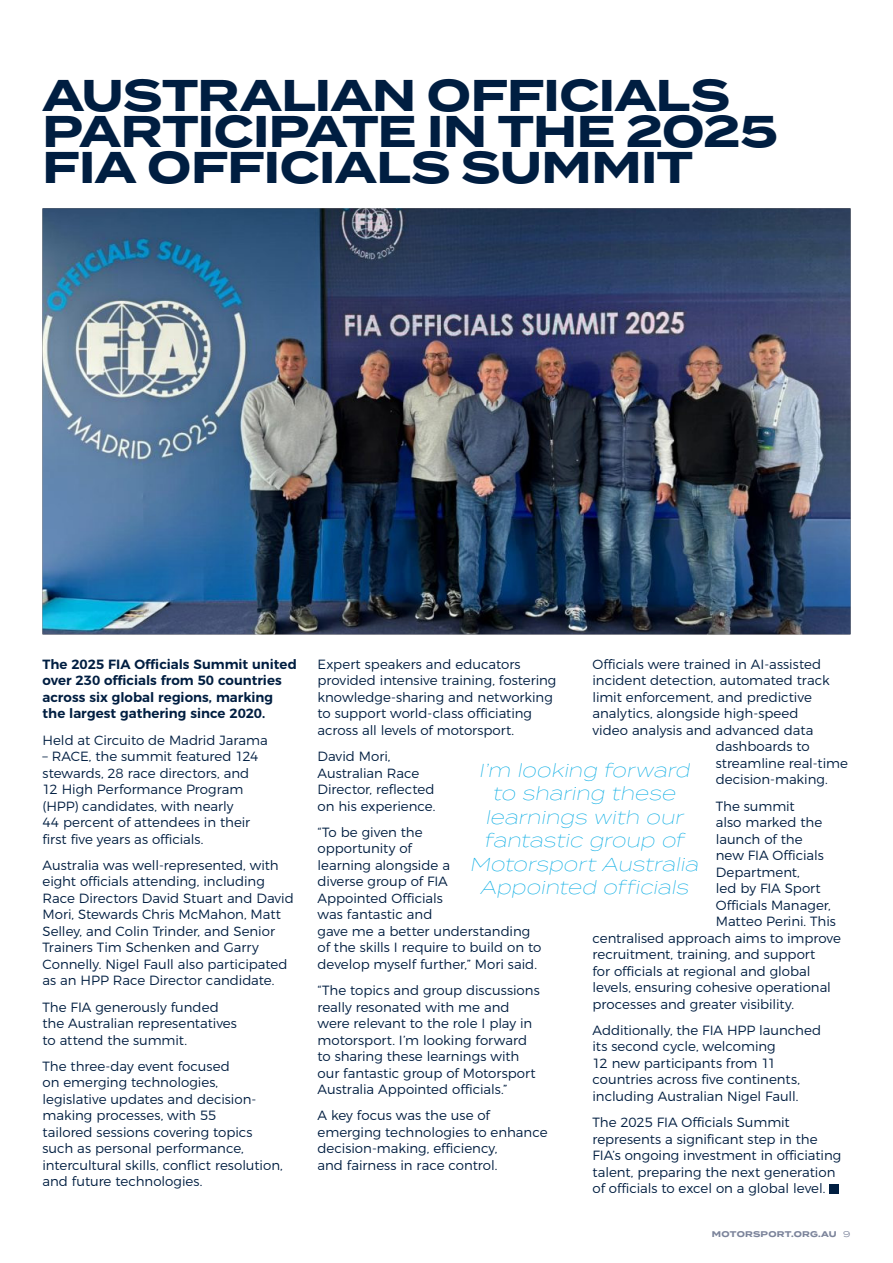
<style>
.page{position:relative;width:893px;height:1263px;background:#fff}
.page>*{position:absolute;margin:0;border:0;box-sizing:border-box;transform-origin:0 0}
.Main_Normal{font:700 44.4px/36.3px "Termina";letter-spacing:-.01em;color:#001e41}
.Pull_out_quote{font:italic 200 18.75px/23.4px "Termina";color:#03aae3;text-align:center}
.Body{font:300 13.35px/16.5px "Montserrat";color:#001e41}
.Body-2{font:600 13.35px/16.5px "Montserrat";color:#001e41}
.t1{font:700 8.25px "Termina";letter-spacing:.025em;color:#7c849b}
.s1{font-weight:400}
</style>
<div class="page">
<hr style="left:0;top:0;width:1px;height:1263px;background:#dcdddf">
<div style="left:829px;top:1184px;width:10px;height:10px;background:#001e41"></div>
<img style="left:43px;top:208px;width:807px;height:426px">
<p class="Main_Normal" style="left:43px;top:78px;width:737px">AUSTRALIAN OFFICIALS<br>PARTICIPATE IN THE 2025<br>FIA OFFICIALS SUMMIT</p>
<p class="Body-2" style="left:43px;top:655px;width:256px">The 2025 FIA Officials Summit united over 230 officials from 50 countries across six global regions, marking the largest gathering since 2020.</p>
<p class="Body" style="left:43px;top:730px;width:227px">Held at Circuito de Madrid Jarama</p>
<p class="Body" style="left:43px;top:747px;width:217px">– RACE, the summit featured 124 stewards, 28 race directors, and<br>12 High Performance Program (HPP) candidates, with nearly<br>44 percent of attendees in their first five years as officials.</p>
<p class="Body" style="left:43px;top:856px;width:253px">Australia was well-represented, with eight officials attending, including Race Directors David Stuart and David Mori, Stewards Chris McMahon, Matt Selley, and Colin Trinder, and Senior Trainers Tim Schenken and Garry Connelly. Nigel Faull also participated as an HPP Race Director candidate.</p>
<p class="Body" style="left:43px;top:997px;width:196px">The FIA generously funded the Australian representatives to attend the summit.</p>
<p class="Body" style="left:43px;top:1057px;width:242px">The three-day event focused<br>on emerging technologies, legislative updates and decision&shy;making processes, with 55<br>tailored sessions covering topics such as personal performance, intercultural skills, conflict resolution, and future technologies.</p>
<p class="Body" style="left:592px;top:655px;width:230px">Officials were trained in AI-assisted</p>
<p class="Body" style="left:592px;top:671px;width:239px">incident detection, automated track</p>
<p class="Body" style="left:592px;top:688px;width:221px">limit enforcement, and predictive</p>
<p class="Body" style="left:592px;top:704px;width:208px">analytics, alongside high-speed</p>
<p class="Body" style="left:592px;top:721px;width:222px">video analysis and advanced data</p>
<p class="Body" style="left:716px;top:737px;width:95px">dashboards to</p>
<p class="Body" style="left:716px;top:754px;width:134px">streamline real-time</p>
<p class="Body" style="left:716px;top:770px;width:113px">decision-making.</p>
<p class="Body" style="left:716px;top:796px;width:81px">The summit</p>
<p class="Body" style="left:716px;top:813px;width:108px">also marked the</p>
<p class="Body" style="left:716px;top:829px;width:88px">launch of the</p>
<p class="Body" style="left:716px;top:846px;width:110px">new FIA Officials</p>
<p class="Body" style="left:716px;top:862px;width:86px">Department,</p>
<p class="Body" style="left:716px;top:879px;width:106px">led by FIA Sport</p>
<p class="Body" style="left:716px;top:895px;width:116px">Officials Manager,</p>
<p class="Body" style="left:716px;top:912px;width:122px">Matteo Perini. This</p>
<p class="Body" style="left:592px;top:928px;width:250px">centralised approach aims to improve</p>
<p class="Body" style="left:592px;top:945px;width:224px">recruitment, training, and support</p>
<p class="Body" style="left:592px;top:961px;width:219px">for officials at regional and global</p>
<p class="Body" style="left:592px;top:978px;width:240px">levels, ensuring cohesive operational</p>
<p class="Body" style="left:592px;top:994px;width:203px">processes and greater visibility.</p>
<p class="Body" style="left:592px;top:1021px;width:230px">Additionally, the FIA HPP launched its second cycle, welcoming<br>12 new participants from 11 countries across five continents, including Australian Nigel Faull.</p>
<p class="Body" style="left:592px;top:1113px;width:250px">The 2025 FIA Officials Summit represents a significant step in the FIA’s ongoing investment in officiating talent, preparing the next generation of officials to excel on a global level.</p>
<p class="Body" style="left:317px;top:655px;width:240px">Expert speakers and educators provided intensive training, fostering knowledge-sharing and networking to support world-class officiating across all levels of motorsport.</p>
<p class="Body" style="left:317px;top:747px;width:119px">David Mori,<br>Australian Race<br>Director, reflected on his experience.</p>
<p class="Body" style="left:317px;top:823px;width:225px">“To be given the<br>opportunity of<br>learning alongside a<br>diverse group of FIA<br>Appointed Officials<br>was fantastic and<br>gave me a better understanding of the skills I require to build on to develop myself further,” Mori said.</p>
<p class="Body" style="left:317px;top:981px;width:224px">“The topics and group discussions really resonated with me and were relevant to the role I play in motorsport. I’m looking forward to sharing these learnings with our fantastic group of Motorsport<br>Australia Appointed officials.”</p>
<p class="Body" style="left:317px;top:1106px;width:232px">A key focus was the use of emerging technologies to enhance decision-making, efficiency,<br>and fairness in race control.</p>
<p class="Pull_out_quote" style="left:470px;top:758px;width:235px">I’m looking forward to sharing these learnings with our fantastic group of<br>Motorsport Australia<br>Appointed officials</p>
<p class="t1" style="left:712px;top:1227px;width:140px">MOTORSPORT.ORG.AU <span class="s1">9</span></p>
</div>
